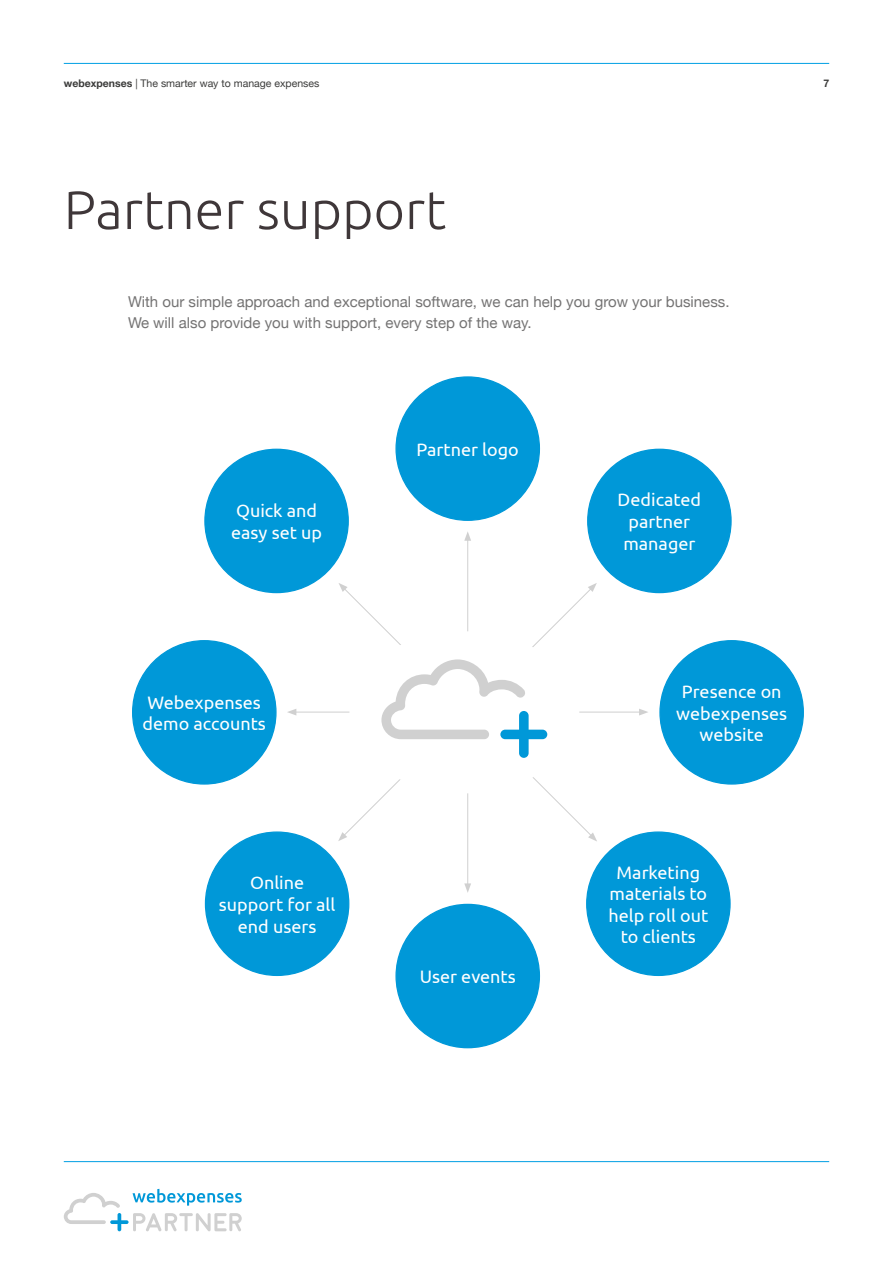
<style>
.page{position:relative;width:893px;height:1263px;background:#fff}
.page>*{position:absolute;margin:0;border:0;box-sizing:border-box;transform-origin:0 0}
.t1{font:300 54px "Ubuntu";color:#3f3739}
.t2{font:18px/21.6px "Ubuntu";color:#fff;text-align:center}
.t3{font:15px/21px "Helvetica Neue";color:#747373}
.t4{font:10.5px "Helvetica Neue";color:#3c3c3b}
.t5{font:700 10.5px "Helvetica Neue";color:#3c3c3b}
.s1{font-weight:700}
</style>
<div class="page">
<hr style="left:64px;top:1161px;width:765px;height:1px;background:#009fe3">
<svg style="left:64px;top:1189px;width:178px;height:42px"></svg>
<svg style="left:339px;top:583px;width:8px;height:7px"></svg>
<svg style="left:588px;top:833px;width:9px;height:8px"></svg>
<svg style="left:342px;top:587px;width:251px;height:250px"></svg>
<svg style="left:338px;top:832px;width:9px;height:9px"></svg>
<svg style="left:588px;top:583px;width:9px;height:9px"></svg>
<hr style="left:467px;top:538px;width:1px;height:348px;background:#d0d0d0">
<svg style="left:464px;top:532px;width:7px;height:9px"></svg>
<svg style="left:464px;top:883px;width:7px;height:10px"></svg>
<hr style="left:294px;top:712px;width:347px;height:1px;background:#d0d0d0">
<svg style="left:287px;top:709px;width:9px;height:6px"></svg>
<svg style="left:639px;top:709px;width:9px;height:6px"></svg>
<hr style="left:64px;top:63px;width:765px;height:1px;background:#009fe3">
<div style="left:205px;top:449px;width:143px;height:144px;background:#0098d8;border-radius:50%"></div>
<div style="left:587px;top:832px;width:143px;height:143px;background:#0098d8;border-radius:50%"></div>
<div style="left:588px;top:449px;width:143px;height:144px;background:#0098d8;border-radius:50%"></div>
<div style="left:205px;top:832px;width:144px;height:143px;background:#0098d8;border-radius:50%"></div>
<div style="left:396px;top:904px;width:143px;height:144px;background:#0098d8;border-radius:50%"></div>
<div style="left:660px;top:641px;width:143px;height:143px;background:#0098d8;border-radius:50%"></div>
<div style="left:133px;top:641px;width:143px;height:143px;background:#0098d8;border-radius:50%"></div>
<div style="left:396px;top:377px;width:143px;height:143px;background:#0098d8;border-radius:50%"></div>
<div style="left:349px;top:631px;width:230px;height:162px;background:#fff;border-radius:50%"></div>
<svg style="left:381px;top:659px;width:166px;height:99px"></svg>
<p class="t4" style="left:64px;top:75px;width:257px"><span class="s1">webexpenses</span> | The smarter way to manage expenses</p>
<h1 class="t1" style="left:64px;top:177px;width:384px">Partner support</h1>
<p class="t3" style="left:128px;top:292px;width:603px">With our simple approach and exceptional software, we can help you grow your business.<br>We will also provide you with support, every step of the way.</p>
<p class="t2" style="left:231px;top:499px;width:93px;text-align:left">Quick and easy set up</p>
<p class="t2" style="left:417px;top:438px;width:104px">Partner logo</p>
<p class="t2" style="left:618px;top:488px;width:85px">Dedicated partner manager</p>
<p class="t5" style="left:823px;top:75px;width:7px">7</p>
<p class="t2" style="left:143px;top:691px;width:125px;text-align:left">Webexpenses demo accounts</p>
<p class="t2" style="left:219px;top:871px;width:118px">Online support for all end users</p>
<p class="t2" style="left:420px;top:965px;width:98px">User events</p>
<p class="t2" style="left:676px;top:680px;width:113px">Presence on webexpenses website</p>
<p class="t2" style="left:608px;top:861px;width:101px">Marketing materials to help roll out to clients</p>
</div>
